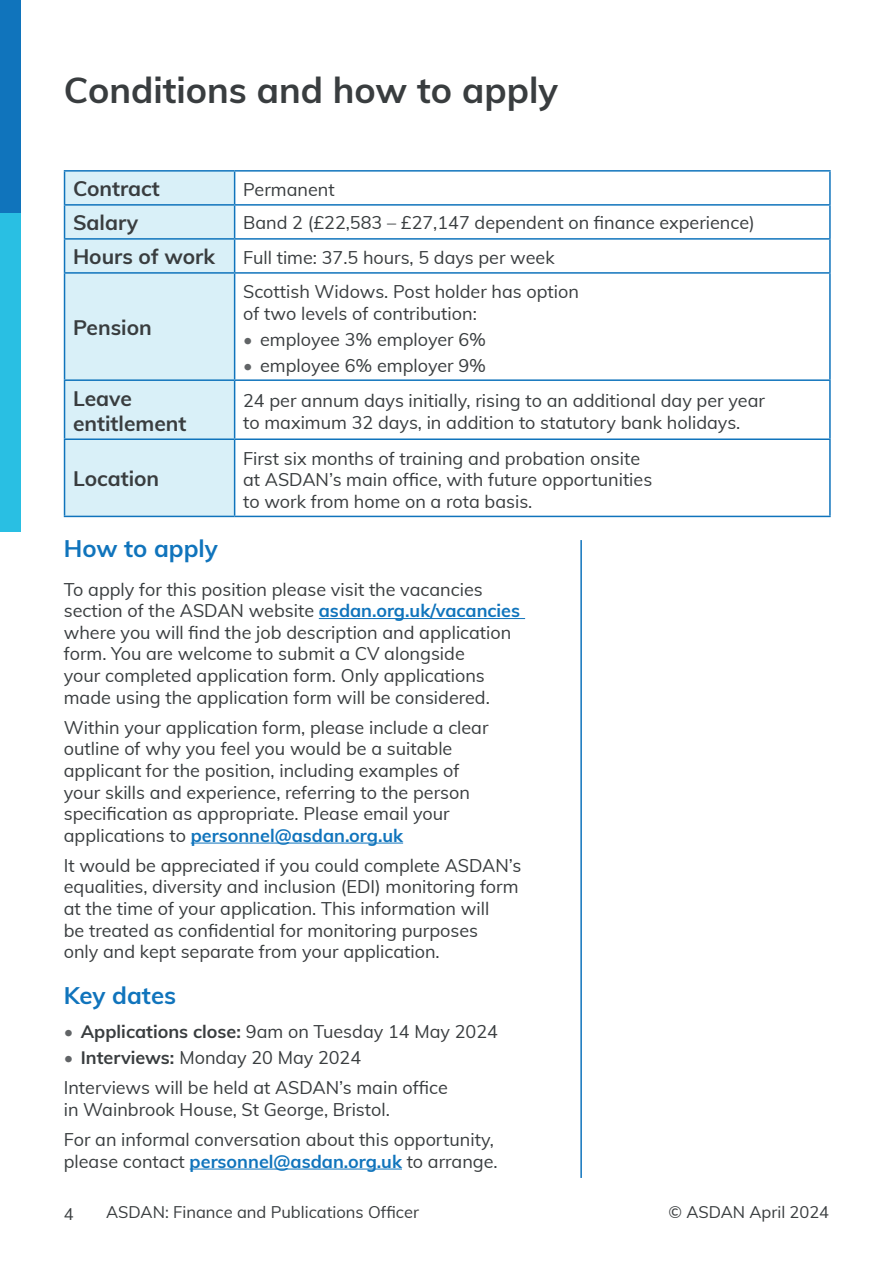
<style>
.page{position:relative;width:893px;height:1263px;background:#fff}
.page>*{position:absolute;margin:0;border:0;box-sizing:border-box;transform-origin:0 0}
.t1{font:700 36px "Muli";color:#393d3f}
.t2{font:700 24px "Muli";color:#1074bc}
.t3{font:700 21px/25.2px "Muli";color:#393d3f}
.t4{font:18px/21.6px "Muli";color:#393d3f}
.t5{font:16.5px "Muli";color:#393d3f}
.s1{color:#616466}
.s2{font-weight:700;color:#1074bc}
.s3{font-weight:700;color:#616466}
.s4{font-weight:700}
</style>
<div class="page">
<div style="left:0;top:0;width:21px;height:531px;background:#29bfe3"></div>
<div style="left:0;top:0;width:21px;height:213px;background:#1074bc"></div>
<hr style="left:319px;top:618px;width:206px;height:1px;background:#1074bc">
<hr style="left:191px;top:843px;width:212px;height:1px;background:#1074bc">
<hr style="left:190px;top:1168px;width:212px;height:1px;background:#1074bc">
<div style="left:65px;top:172px;width:169px;height:344px;background:#d9f0f8"></div>
<hr style="left:64px;top:170px;width:171px;height:2px;background:#1074bc">
<hr style="left:64px;top:172px;width:1px;height:32px;background:#1074bc">
<hr style="left:235px;top:170px;width:596px;height:2px;background:#1074bc">
<hr style="left:234px;top:172px;width:1px;height:32px;background:#1074bc">
<hr style="left:829px;top:172px;width:2px;height:32px;background:#1074bc">
<hr style="left:64px;top:204px;width:171px;height:2px;background:#1074bc">
<hr style="left:64px;top:206px;width:1px;height:32px;background:#1074bc">
<hr style="left:235px;top:204px;width:596px;height:2px;background:#1074bc">
<hr style="left:234px;top:206px;width:1px;height:32px;background:#1074bc">
<hr style="left:829px;top:206px;width:2px;height:32px;background:#1074bc">
<hr style="left:64px;top:238px;width:171px;height:2px;background:#1074bc">
<hr style="left:64px;top:240px;width:1px;height:32px;background:#1074bc">
<hr style="left:235px;top:238px;width:596px;height:2px;background:#1074bc">
<hr style="left:234px;top:240px;width:1px;height:32px;background:#1074bc">
<hr style="left:829px;top:240px;width:2px;height:32px;background:#1074bc">
<hr style="left:64px;top:272px;width:171px;height:2px;background:#1074bc">
<hr style="left:64px;top:274px;width:1px;height:105px;background:#1074bc">
<hr style="left:235px;top:272px;width:596px;height:2px;background:#1074bc">
<hr style="left:234px;top:274px;width:1px;height:105px;background:#1074bc">
<hr style="left:829px;top:274px;width:2px;height:105px;background:#1074bc">
<hr style="left:64px;top:379px;width:171px;height:2px;background:#1074bc">
<hr style="left:64px;top:381px;width:1px;height:57px;background:#1074bc">
<hr style="left:235px;top:379px;width:596px;height:2px;background:#1074bc">
<hr style="left:234px;top:381px;width:1px;height:57px;background:#1074bc">
<hr style="left:829px;top:381px;width:2px;height:57px;background:#1074bc">
<hr style="left:64px;top:438px;width:171px;height:2px;background:#1074bc">
<hr style="left:64px;top:440px;width:1px;height:76px;background:#1074bc">
<hr style="left:235px;top:438px;width:596px;height:2px;background:#1074bc">
<hr style="left:234px;top:440px;width:1px;height:76px;background:#1074bc">
<hr style="left:829px;top:440px;width:2px;height:76px;background:#1074bc">
<hr style="left:64px;top:516px;width:171px;height:1px;background:#1074bc">
<hr style="left:235px;top:516px;width:596px;height:1px;background:#1074bc">
<hr style="left:580px;top:540px;width:2px;height:638px;background:#1074bc">
<h1 class="t1" style="left:64px;top:64px;width:496px">Conditions and how to apply</h1>
<p class="t3" style="left:73px;top:175px;width:88px">Contract</p>
<p class="t4" style="left:243px;top:178px;width:93px">Permanent</p>
<p class="t3" style="left:73px;top:209px;width:67px">Salary</p>
<p class="t4" style="left:243px;top:211px;width:513px">Band 2 (£22,583 – £27,147 dependent on finance experience)</p>
<p class="t3" style="left:73px;top:243px;width:144px">Hours of work</p>
<p class="t4" style="left:243px;top:246px;width:313px">Full time: 37.5 hours, 5 days per week</p>
<p class="t3" style="left:73px;top:314px;width:80px">Pension</p>
<p class="t4" style="left:243px;top:280px;width:337px">Scottish Widows. Post holder has option of two levels of contribution:</p>
<p class="t4" style="left:243px;top:328px;width:245px"><span class="s1">•</span> employee 3% employer 6%</p>
<p class="t4" style="left:243px;top:353px;width:245px"><span class="s1">•</span> employee 6% employer 9%</p>
<p class="t3" style="left:73px;top:384px;width:115px">Leave entitlement</p>
<p class="t4" style="left:243px;top:389px;width:523px">24 per annum days initially, rising to an additional day per year to maximum 32 days, in addition to statutory bank holidays.</p>
<p class="t3" style="left:73px;top:465px;width:88px">Location</p>
<p class="t4" style="left:243px;top:447px;width:411px">First six months of training and probation onsite at ASDAN’s main office, with future opportunities to work from home on a rota basis.</p>
<h2 class="t2" style="left:64px;top:531px;width:156px">How to apply</h2>
<p class="t4" style="left:64px;top:577px;width:458px">To apply for this position please visit the vacancies section of the ASDAN website <span class="s2">asdan.org.uk/vacancies </span>where you will find the job description and application form. You are welcome to submit a CV alongside<br>your completed application form. Only applications made using the application form will be considered.</p>
<p class="t4" style="left:64px;top:715px;width:426px">Within your application form, please include a clear outline of why you feel you would be a suitable applicant for the position, including examples of your skills and experience, referring to the person specification as appropriate. Please email your applications to <span class="s2">personnel@asdan.org.uk</span></p>
<p class="t4" style="left:64px;top:854px;width:459px">It would be appreciated if you could complete ASDAN’s equalities, diversity and inclusion (EDI) monitoring form at the time of your application. This information will<br>be treated as confidential for monitoring purposes<br>only and kept separate from your application.</p>
<h2 class="t2" style="left:64px;top:978px;width:114px">Key dates</h2>
<p class="t4" style="left:64px;top:1020px;width:436px"><span class="s3">•</span> <span class="s4">Applications close:</span> 9am on Tuesday 14 May 2024</p>
<p class="t4" style="left:64px;top:1042px;width:386px;line-height:30.2px"><span class="s3">•</span> <span class="s4">Interviews:</span> Monday 20 May 2024<br>Interviews will be held at ASDAN’s main office</p>
<p class="t4" style="left:64px;top:1093px;width:432px;line-height:30.2px">in Wainbrook House, St George, Bristol.<br>For an informal conversation about this opportunity,</p>
<p class="t4" style="left:64px;top:1149px;width:435px">please contact <span class="s2">personnel@asdan.org.uk</span> to arrange.</p>
<p class="t5" style="left:64px;top:1201px;width:11px">4</p>
<p class="t5" style="left:106px;top:1200px;width:314px">ASDAN: Finance and Publications Officer</p>
<p class="t5" style="left:668px;top:1200px;width:162px">© ASDAN April 2024</p>
</div>
